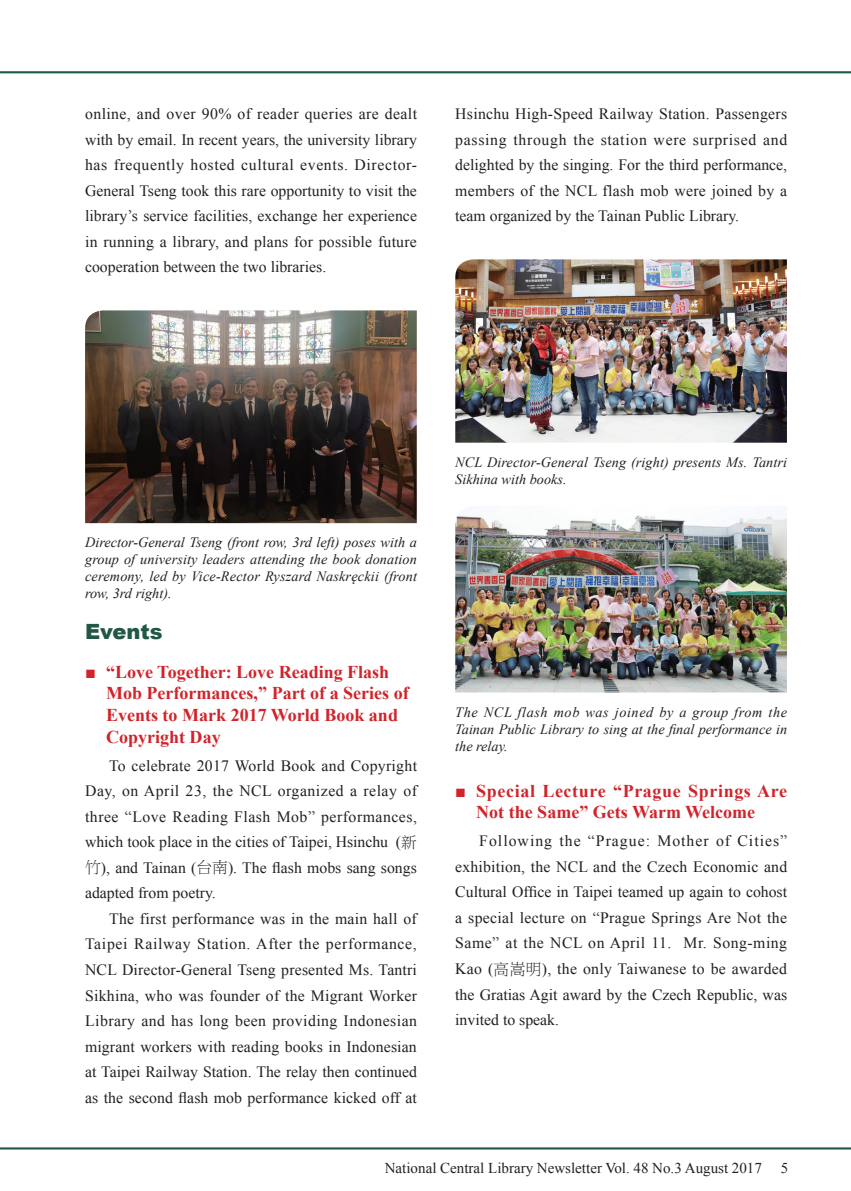
<style>
.page{position:relative;width:851px;height:1191px;background:#fff}
.page>*{position:absolute;margin:0;border:0;box-sizing:border-box;transform-origin:0 0}
.t1{font:900 21px "Arial";color:#235745}
.t2{font:700 18px/21.6px "Times New Roman";color:#d1232a}
.t3{font:700 18px/21.6px "Times New Roman";letter-spacing:.035em;color:#d1232a}
.t4{font:15.75px/25.5px "Times New Roman";color:#231f20;text-align:justify}
.t5{font:15px "Times New Roman";color:#231f20}
.t6{font:italic 14.25px/17.1px "Times New Roman";color:#231f20;text-align:justify}
.s1{font-family:"P Ming Li U"}
</style>
<div class="page">
<hr style="left:0;top:71px;width:850px;height:2px;background:#235846">
<hr style="left:0;top:1147px;width:850px;height:2px;background:#235846">
<img style="left:85px;top:310px;width:331px;height:213px">
<img style="left:455px;top:259px;width:331px;height:184px">
<img style="left:455px;top:515px;width:331px;height:177px">
<p class="t4" style="left:85px;top:101px;width:333px">online, and over 90% of reader queries are dealt with by email. In recent years, the university library has frequently hosted cultural events. Director-General Tseng took this rare opportunity to visit the library’s service facilities, exchange her experience in running a library, and plans for possible future cooperation between the two libraries.</p>
<p class="t4" style="left:455px;top:101px;width:333px">Hsinchu High-Speed Railway Station. Passengers passing through the station were surprised and delighted by the singing. For the third performance, members of the NCL flash mob were joined by a team organized by the Tainan Public Library.</p>
<p class="t6" style="left:85px;top:533px;width:333px">Director-General Tseng (front row, 3rd left) poses with a group of university leaders attending the book donation ceremony, led by Vice-Rector Ryszard Naskręckii (front row, 3rd right).</p>
<h1 class="t1" style="left:85px;top:616px;width:79px">Events</h1>
<p class="t2" style="left:106px;top:660px;width:304px;text-indent:-21px">■ “Love Together: Love Reading Flash<br>Mob Performances,” Part of a Series of<br>Events to Mark 2017 World Book and<br>Copyright Day</p>
<p class="t4" style="left:85px;top:752px;width:333px;text-indent:24px">To celebrate 2017 World Book and Copyright Day, on April 23, the NCL organized a relay of three “Love Reading Flash Mob” performances, which took place in the cities of Taipei, Hsinchu (<span class="s1">新竹</span>), and Tainan (<span class="s1">台南</span>). The flash mobs sang songs adapted from poetry.</p>
<p class="t4" style="left:85px;top:905px;width:333px;text-indent:24px">The first performance was in the main hall of Taipei Railway Station. After the performance, NCL Director-General Tseng presented Ms. Tantri Sikhina, who was founder of the Migrant Worker Library and has long been providing Indonesian migrant workers with reading books in Indonesian at Taipei Railway Station. The relay then continued as the second flash mob performance kicked off at</p>
<p class="t6" style="left:455px;top:453px;width:333px">NCL Director-General Tseng (right) presents Ms. Tantri<br>Sikhina with books.</p>
<p class="t6" style="left:455px;top:703px;width:333px">The NCL flash mob was joined by a group from the Tainan Public Library to sing at the final performance in the relay.</p>
<p class="t3" style="left:476px;top:779px;width:312px;text-indent:-21px">■ Special Lecture “Prague Springs Are<br>Not the Same” Gets Warm Welcome</p>
<p class="t4" style="left:455px;top:828px;width:333px;text-indent:24px">Following the “Prague: Mother of Cities” exhibition, the NCL and the Czech Economic and Cultural Office in Taipei teamed up again to cohost a special lecture on “Prague Springs Are Not the Same” at the NCL on April 11. Mr. Song-ming Kao (<span class="s1">高嵩明</span>), the only Taiwanese to be awarded the Gratias Agit award by the Czech Republic, was invited to speak.</p>
<p class="t5" style="left:385px;top:1157px;width:378px">National Central Library Newsletter Vol. 48 No.3 August 2017</p>
<p class="t5" style="left:780px;top:1157px;width:9px">5</p>
</div>
